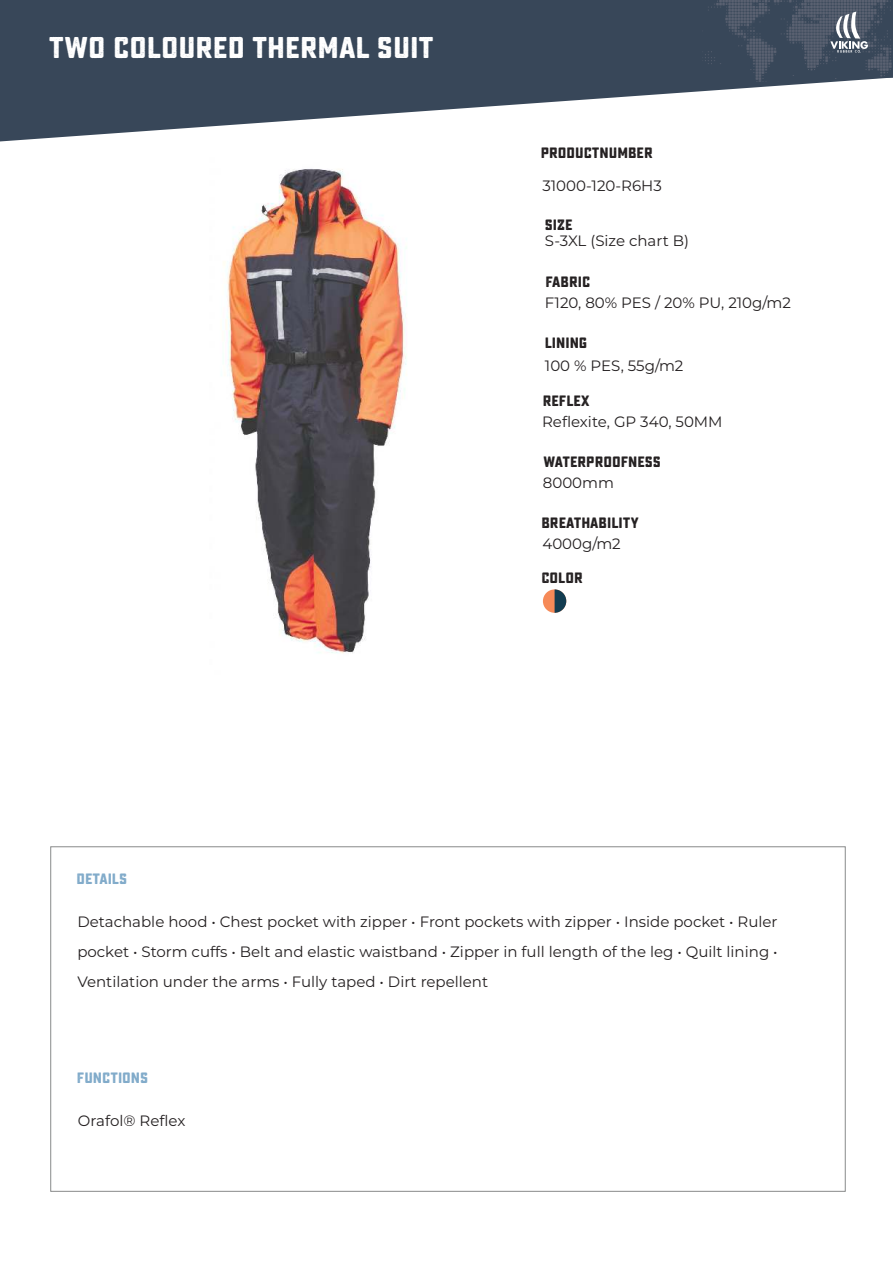
<style>
.page{position:relative;width:893px;height:1263px;background:#fff}
.page>*{position:absolute;margin:0;border:0;box-sizing:border-box;transform-origin:0 0}
.t1{font:30px "Sucrose Bold One";color:#fff}
.t2{font:15px/30px "Montserrat";color:#231f20;text-align:justify}
.t3{font:15px "Sucrose Bold One";color:#231f20}
.t4{font:15px "Sucrose Bold One";color:#81abca}
</style>
<div class="page">
<svg style="left:0;top:0;width:802px;height:141px;fill:#384759"></svg>
<img style="left:702px;top:0;width:191px;height:84px">
<svg style="left:830px;top:11px;width:38px;height:42px"></svg>
<img style="left:223px;top:168px;width:184px;height:486px">
<svg style="left:543px;top:589px;width:23px;height:24px"></svg>
<svg style="left:555px;top:589px;width:11px;height:24px"></svg>
<h1 class="t1" style="left:49px;top:30px;width:387px">TWO COLOURED THERMAL SUIT</h1>
<p class="t3" style="left:541px;top:145px;width:113px">PRODUCTNUMBER</p>
<p class="t2" style="left:542px;top:171px;width:121px">31000-120-R6H3</p>
<p class="t3" style="left:545px;top:216px;width:29px">SIZE</p>
<p class="t2" style="left:545px;top:227px;width:146px">S-3XL (Size chart B)</p>
<p class="t3" style="left:546px;top:273px;width:46px">FABRIC</p>
<p class="t2" style="left:545px;top:288px;width:247px">F120, 80% PES / 20% PU, 210g/m2</p>
<p class="t3" style="left:545px;top:334px;width:44px">LINING</p>
<p class="t2" style="left:545px;top:351px;width:140px">100 % PES, 55g/m2</p>
<p class="t3" style="left:543px;top:392px;width:48px">REFLEX</p>
<p class="t2" style="left:542px;top:407px;width:182px">Reflexite, GP 340, 50MM</p>
<p class="t3" style="left:543px;top:453px;width:119px">WATERPROOFNESS</p>
<p class="t2" style="left:543px;top:468px;width:73px">8000mm</p>
<p class="t3" style="left:541px;top:514px;width:99px">BREATHABILITY</p>
<p class="t2" style="left:542px;top:529px;width:80px">4000g/m2</p>
<p class="t3" style="left:541px;top:569px;width:43px">COLOR</p>
<p class="t4" style="left:76px;top:870px;width:52px">DETAILS</p>
<p class="t2" style="left:77px;top:907px;width:702px">Detachable hood • Chest pocket with zipper • Front pockets with zipper • Inside pocket • Ruler pocket • Storm cuffs • Belt and elastic waistband • Zipper in full length of the leg • Quilt lining • Ventilation under the arms • Fully taped • Dirt repellent</p>
<p class="t4" style="left:77px;top:1069px;width:73px">FUNCTIONS</p>
<p class="t2" style="left:78px;top:1106px;width:109px">Orafol® Reflex</p>
</div>
